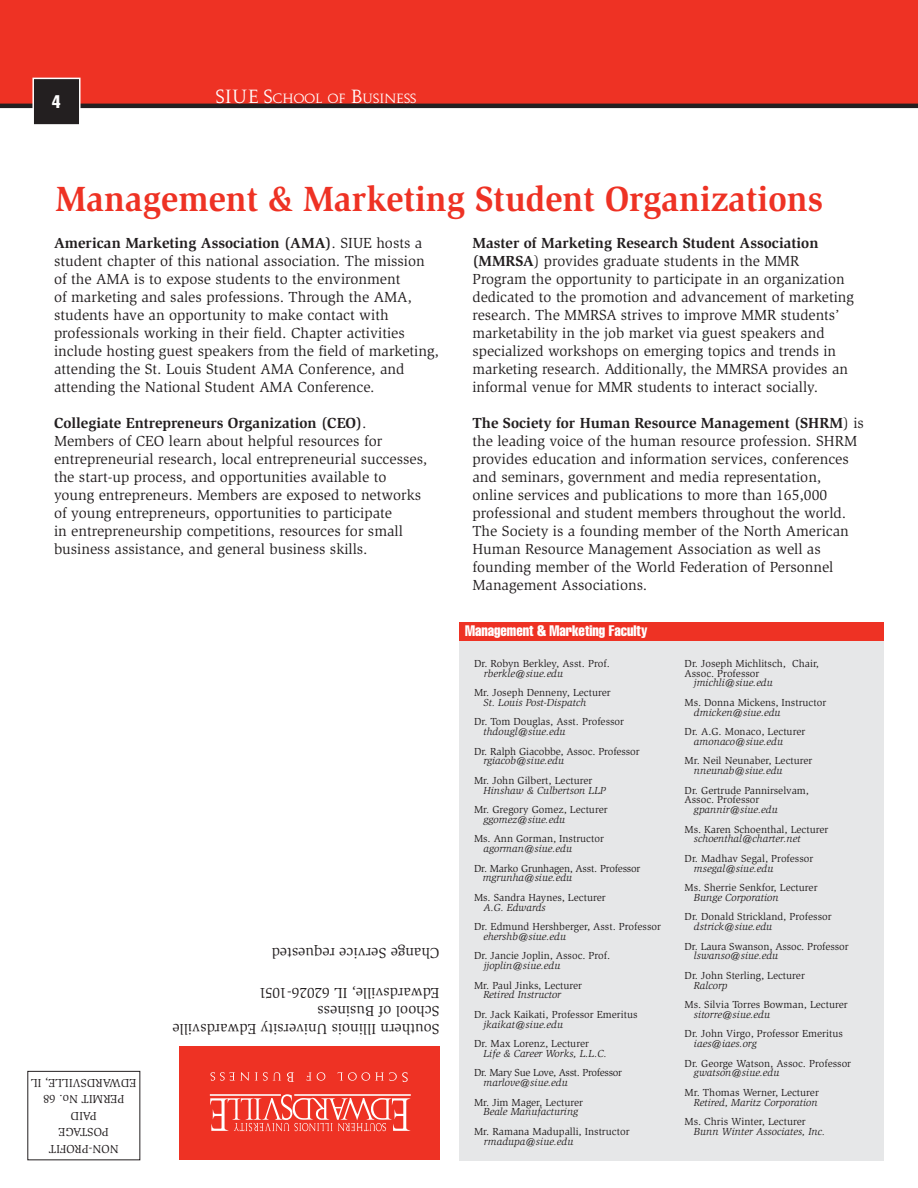
<style>
.page{position:relative;width:918px;height:1188px;background:#fff}
.page>*{position:absolute;margin:0;border:0;box-sizing:border-box;transform-origin:0 0}
.t1{font:700 36px "Slimbach";color:#ee3224;scale:.95 1}
.t2{font:extra-condensed 18px "Helvetica";color:#fff}
.t3{font:15px/18px "Slimbach";color:#231f20}
.t4{font:extra-condensed 15px "Helvetica";color:#fff}
.t5{font:12.6px "Aurea Titling";color:#fff}
.t6{font:12px/16.5px "Slimbach";color:#231f20;text-align:center}
.t7{font:10.5px/9.8px "Slimbach";color:#231f20}
.t8{font:italic 10.5px "Slimbach";color:#231f20}
.t9{font:10.5px "Slimbach";letter-spacing:-.02em;color:#231f20}
.t10{font:10.5px "Slimbach";letter-spacing:-.03em;color:#231f20}
.s1{font-size:18px}
.s2{font-weight:700}
</style>
<div class="page">
<div style="left:0;top:0;width:918px;height:106px;background:#ee3224"></div>
<hr style="left:0;top:104px;width:918px;height:4px;background:#231f20">
<div style="left:179px;top:1046px;width:261px;height:114px;background:#ee3224"></div>
<svg style="left:210px;top:1094px;width:201px;height:37px"></svg>
<svg style="left:338px;top:1072px;width:70px;height:10px"></svg>
<svg style="left:307px;top:1072px;width:18px;height:9px"></svg>
<svg style="left:210px;top:1072px;width:84px;height:10px"></svg>
<div style="left:33px;top:78px;width:47px;height:47px;background:#231f20"></div>
<div style="left:32px;top:78px;width:49px;height:48px;border:2px solid #fff"></div>
<div style="left:459px;top:638px;width:424px;height:523px;background:#e6e7e8"></div>
<div style="left:459px;top:622px;width:424px;height:19px;background:#ee3224"></div>
<p class="t2" style="left:52px;top:90px;width:10px">4</p>
<p class="t5" style="left:216px;top:91px;width:188px"><span class="s1">SIUE S</span>CHOOL OF <span class="s1">B</span>USINESS</p>
<h1 class="t1" style="left:56px;top:178px;width:809px">Management &amp; Marketing Student Organizations</h1>
<p class="t3" style="left:54px;top:235px;width:387px"><span class="s2">American Marketing Association (AMA)</span>. SIUE hosts a student chapter of this national association. The mission of the AMA is to expose students to the environment<br>of marketing and sales professions. Through the AMA, students have an opportunity to make contact with professionals working in their field. Chapter activities include hosting guest speakers from the field of marketing, attending the St. Louis Student AMA Conference, and attending the National Student AMA Conference.</p>
<p class="t3" style="left:54px;top:415px;width:375px"><span class="s2">Collegiate Entrepreneurs Organization (CEO)</span>.<br>Members of CEO learn about helpful resources for entrepreneurial research, local entrepreneurial successes, the start-up process, and opportunities available to young entrepreneurs. Members are exposed to networks of young entrepreneurs, opportunities to participate<br>in entrepreneurship competitions, resources for small business assistance, and general business skills.</p>
<p class="t3" style="left:440px;top:962px;width:169px;rotate:-180deg">Change Service requested</p>
<p class="t6" style="left:136px;top:1157px;width:107px;rotate:-180deg">NON-PROFIT<br>POSTAGE<br>PAID<br>PERMIT No. 68<br>EDWARDSVILLE, IL</p>
<p class="t3" style="left:440px;top:1038px;width:269px;rotate:-180deg">Southern Illinois University Edwardsville<br>School of Business<br>Edwardsville, IL 62026-1051</p>
<p class="t3" style="left:472px;top:235px;width:383px"><span class="s2">Master of Marketing Research Student Association (MMRSA</span>) provides graduate students in the MMR Program the opportunity to participate in an organization dedicated to the promotion and advancement of marketing research. The MMRSA strives to improve MMR students’ marketability in the job market via guest speakers and specialized workshops on emerging topics and trends in marketing research. Additionally, the MMRSA provides an informal venue for MMR students to interact socially.</p>
<p class="t3" style="left:472px;top:415px;width:393px"><span class="s2">The Society for Human Resource Management (SHRM</span>) is the leading voice of the human resource profession. SHRM provides education and information services, conferences and seminars, government and media representation, online services and publications to more than 165,000 professional and student members throughout the world.<br>The Society is a founding member of the North American Human Resource Management Association as well as founding member of the World Federation of Personnel Management Associations.</p>
<p class="t4" style="left:465px;top:621px;width:184px">Management &amp; Marketing Faculty</p>
<p class="t7" style="left:474px;top:659px;width:137px">Dr. Robyn Berkley, Asst. Prof.</p>
<p class="t8" style="left:484px;top:667px;width:81px">rberkle@siue.edu</p>
<p class="t7" style="left:474px;top:688px;width:138px">Mr. Joseph Denneny, Lecturer</p>
<p class="t8" style="left:483px;top:696px;width:104px">St. Louis Post-Dispatch</p>
<p class="t7" style="left:474px;top:717px;width:152px">Dr. Tom Douglas, Asst. Professor</p>
<p class="t8" style="left:483px;top:726px;width:84px">thdougl@siue.edu</p>
<p class="t7" style="left:474px;top:746px;width:167px">Dr. Ralph Giacobbe, Assoc. Professor</p>
<p class="t8" style="left:483px;top:755px;width:82px">rgiacob@siue.edu</p>
<p class="t7" style="left:474px;top:776px;width:120px">Mr. John Gilbert, Lecturer</p>
<p class="t8" style="left:483px;top:784px;width:124px">Hinshaw &amp; Culbertson LLP</p>
<p class="t7" style="left:474px;top:805px;width:135px">Mr. Gregory Gomez, Lecturer</p>
<p class="t8" style="left:483px;top:813px;width:83px">ggomez@siue.edu</p>
<p class="t7" style="left:474px;top:834px;width:131px">Ms. Ann Gorman, Instructor</p>
<p class="t8" style="left:483px;top:843px;width:90px">agorman@siue.edu</p>
<p class="t9" style="left:474px;top:862px;width:168px">Dr. Marko Grunhagen, Asst. Professor</p>
<p class="t8" style="left:483px;top:872px;width:91px">mgrunha@siue.edu</p>
<p class="t7" style="left:474px;top:893px;width:133px">Ms. Sandra Haynes, Lecturer</p>
<p class="t8" style="left:483px;top:901px;width:64px">A.G. Edwards</p>
<p class="t7" style="left:474px;top:922px;width:188px">Dr. Edmund Hershberger, Asst. Professor</p>
<p class="t8" style="left:483px;top:930px;width:84px">ehershb@siue.edu</p>
<p class="t7" style="left:474px;top:951px;width:138px">Dr. Jancie Joplin, Assoc. Prof.</p>
<p class="t8" style="left:484px;top:960px;width:78px">jjoplin@siue.edu</p>
<p class="t7" style="left:474px;top:980px;width:110px">Mr. Paul Jinks, Lecturer</p>
<p class="t8" style="left:483px;top:989px;width:79px">Retired Instructor</p>
<p class="t7" style="left:474px;top:1010px;width:165px">Dr. Jack Kaikati, Professor Emeritus</p>
<p class="t8" style="left:483px;top:1018px;width:81px">jkaikat@siue.edu</p>
<p class="t7" style="left:474px;top:1039px;width:116px">Dr. Max Lorenz, Lecturer</p>
<p class="t8" style="left:483px;top:1047px;width:125px">Life &amp; Career Works, L.L.C.</p>
<p class="t10" style="left:474px;top:1067px;width:149px">Dr. Mary Sue Love, Asst. Professor</p>
<p class="t8" style="left:483px;top:1077px;width:86px">marlove@siue.edu</p>
<p class="t7" style="left:474px;top:1097px;width:111px">Mr. Jim Mager, Lecturer</p>
<p class="t8" style="left:483px;top:1106px;width:96px">Beale Manufacturing</p>
<p class="t7" style="left:474px;top:1127px;width:157px">Mr. Ramana Madupalli, Instructor</p>
<p class="t8" style="left:484px;top:1135px;width:91px">rmadupa@siue.edu</p>
<p class="t7" style="left:685px;top:659px;width:136px">Dr. Joseph Michlitsch, Chair,<br>Assoc. Professor</p>
<p class="t8" style="left:694px;top:677px;width:80px">jmichli@siue.edu</p>
<p class="t7" style="left:685px;top:698px;width:143px">Ms. Donna Mickens, Instructor</p>
<p class="t8" style="left:694px;top:706px;width:88px">dmicken@siue.edu</p>
<p class="t7" style="left:685px;top:727px;width:122px">Dr. A.G. Monaco, Lecturer</p>
<p class="t8" style="left:694px;top:735px;width:91px">amonaco@siue.edu</p>
<p class="t7" style="left:685px;top:756px;width:129px">Mr. Neil Neunaber, Lecturer</p>
<p class="t8" style="left:694px;top:765px;width:90px">nneunab@siue.edu</p>
<p class="t7" style="left:685px;top:785px;width:126px">Dr. Gertrude Pannirselvam,<br>Assoc. Professor</p>
<p class="t8" style="left:694px;top:804px;width:85px">gpannir@siue.edu</p>
<p class="t7" style="left:685px;top:824px;width:145px">Ms. Karen Schoenthal, Lecturer</p>
<p class="t8" style="left:694px;top:833px;width:108px">schoenthal@charter.net</p>
<p class="t7" style="left:685px;top:854px;width:130px">Dr. Madhav Segal, Professor</p>
<p class="t8" style="left:694px;top:862px;width:81px">msegal@siue.edu</p>
<p class="t7" style="left:685px;top:883px;width:134px">Ms. Sherrie Senkfor, Lecturer</p>
<p class="t8" style="left:694px;top:891px;width:86px">Bunge Corporation</p>
<p class="t7" style="left:685px;top:912px;width:149px">Dr. Donald Strickland, Professor</p>
<p class="t8" style="left:694px;top:921px;width:80px">dstrick@siue.edu</p>
<p class="t7" style="left:685px;top:941px;width:165px">Dr. Laura Swanson, Assoc. Professor</p>
<p class="t8" style="left:694px;top:950px;width:86px">lswanso@siue.edu</p>
<p class="t7" style="left:685px;top:971px;width:122px">Dr. John Sterling, Lecturer</p>
<p class="t8" style="left:694px;top:979px;width:35px">Ralcorp</p>
<p class="t7" style="left:685px;top:1000px;width:165px">Ms. Silvia Torres Bowman, Lecturer</p>
<p class="t8" style="left:694px;top:1008px;width:78px">sitorre@siue.edu</p>
<p class="t7" style="left:685px;top:1029px;width:160px">Dr. John Virgo, Professor Emeritus</p>
<p class="t8" style="left:694px;top:1038px;width:64px">iaes@iaes.org</p>
<p class="t7" style="left:685px;top:1058px;width:168px">Dr. George Watson, Assoc. Professor</p>
<p class="t8" style="left:694px;top:1067px;width:87px">gwatson@siue.edu</p>
<p class="t7" style="left:685px;top:1088px;width:136px">Mr. Thomas Werner, Lecturer</p>
<p class="t8" style="left:694px;top:1096px;width:125px">Retired, Maritz Corporation</p>
<p class="t7" style="left:685px;top:1117px;width:123px">Ms. Chris Winter, Lecturer</p>
<p class="t8" style="left:694px;top:1125px;width:133px">Bunn Winter Associates, Inc.</p>
</div>
